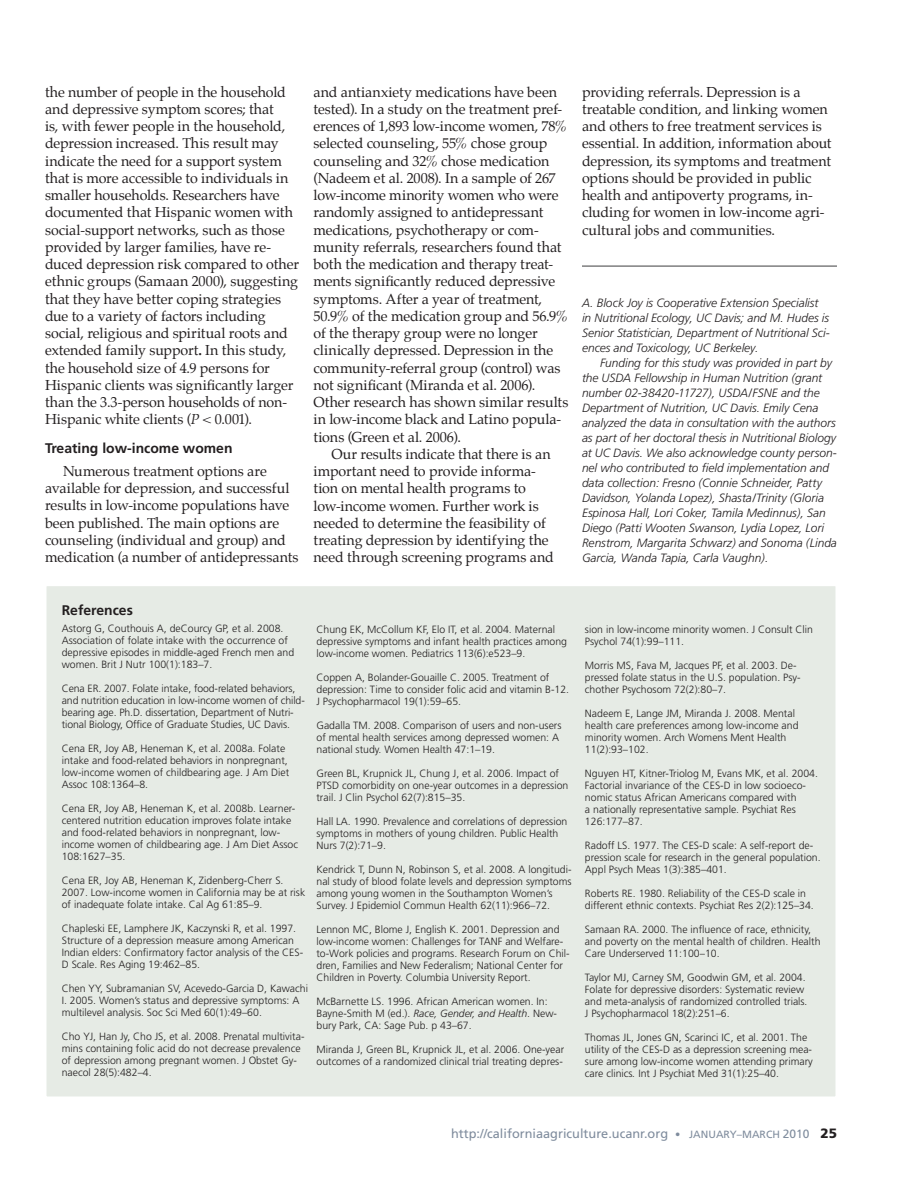
<style>
.page{position:relative;width:918px;height:1188px;background:#fff}
.page>*{position:absolute;margin:0;border:0;box-sizing:border-box;transform-origin:0 0}
.P2{font:14.25px/17.2px "Palatino";letter-spacing:-.005em;color:#231f20}
.SH{font:700 13.95px "Frutiger";color:#231f20}
.t1{font:12.75px "Frutiger";color:#7f8c9d}
.AC{font:italic 300 12px "Frutiger";letter-spacing:-.005em;color:#231f20}
.RF{font:300 10.5px/12px "Frutiger";color:#231f20}
.s1{font-weight:700}
.s2{font-style:italic}
.s3{font-size:10.5px}
.s4{font-size:12px}
.s5{font-weight:900;font-size:13.5px;color:#231f20}
</style>
<div class="page">
<div style="left:45px;top:585px;width:792px;height:513px;background:#e6ebe5;border:2px solid #fff"></div>
<hr style="left:582px;top:266px;width:255px;height:1px;background:#3e3e3f">
<p class="P2" style="left:45px;top:84px;width:256px">the number of people in the household and depressive symptom scores; that<br>is, with fewer people in the household, depression increased. This result may indicate the need for a support system that is more accessible to individuals in smaller households. Researchers have documented that Hispanic women with social-support networks, such as those provided by larger families, have re&shy;duced depression risk compared to other ethnic groups (Samaan 2000), suggesting that they have better coping strategies due to a variety of factors including social, religious and spiritual roots and extended family support<span class="s1">.</span> In this study, the household size of 4.9 persons for Hispanic clients was significantly larger than the 3.3-person households of non-Hispanic white clients (<span class="s2">P</span> &lt; 0.001).</p>
<p class="SH" style="left:45px;top:440px;width:189px">Treating low-income women</p>
<p class="P2" style="left:45px;top:464px;width:255px;text-indent:18px">Numerous treatment options are available for depression, and successful results in low-income populations have been published. The main options are counseling (individual and group) and medication (a number of antidepressants</p>
<p class="SH" style="left:62px;top:602px;width:73px">References</p>
<p class="RF" style="left:62px;top:623px;width:234px">Astorg G, Couthouis A, deCourcy GP, et al. 2008.<br>Association of folate intake with the occurrence of depressive episodes in middle-aged French men and women. Brit J Nutr 100(1):183–7.</p>
<p class="RF" style="left:62px;top:683px;width:245px">Cena ER. 2007. Folate intake, food-related behaviors, and nutrition education in low-income women of child&shy;bearing age. Ph.D. dissertation, Department of Nutri&shy;tional Biology, Office of Graduate Studies, UC Davis.</p>
<p class="RF" style="left:62px;top:743px;width:229px">Cena ER, Joy AB, Heneman K, et al. 2008a. Folate intake and food-related behaviors in nonpregnant, low-income women of childbearing age. J Am Diet Assoc 108:1364–8.</p>
<p class="RF" style="left:62px;top:803px;width:238px">Cena ER, Joy AB, Heneman K, et al. 2008b. Learner&shy;centered nutrition education improves folate intake and food-related behaviors in nonpregnant, low&shy;income women of childbearing age. J Am Diet Assoc 108:1627–35.</p>
<p class="RF" style="left:62px;top:875px;width:245px">Cena ER, Joy AB, Heneman K, Zidenberg-Cherr S.<br>2007. Low-income women in California may be at risk of inadequate folate intake. Cal Ag 61:85–9.</p>
<p class="RF" style="left:62px;top:923px;width:243px">Chapleski EE, Lamphere JK, Kaczynski R, et al. 1997.<br>Structure of a depression measure among American Indian elders: Confirmatory factor analysis of the CES-D Scale. Res Aging 19:462–85.</p>
<p class="RF" style="left:62px;top:983px;width:248px">Chen YY, Subramanian SV, Acevedo-Garcia D, Kawachi<br>I. 2005. Women’s status and depressive symptoms: A multilevel analysis. Soc Sci Med 60(1):49–60.</p>
<p class="RF" style="left:62px;top:1031px;width:244px">Cho YJ, Han Jy, Cho JS, et al. 2008. Prenatal multivita&shy;mins containing folic acid do not decrease prevalence of depression among pregnant women. J Obstet Gy&shy;naecol 28(5):482–4.</p>
<p class="P2" style="left:314px;top:84px;width:256px">and antianxiety medications have been tested). In a study on the treatment pref&shy;erences of 1,893 low-income women, 78% selected counseling, 55% chose group counseling and 32% chose medication (Nadeem et al. 2008). In a sample of 267 low-income minority women who were randomly assigned to antidepressant medications, psychotherapy or com&shy;munity referrals, researchers found that both the medication and therapy treat&shy;ments significantly reduced depressive symptoms. After a year of treatment, 50.9% of the medication group and 56.9% of the therapy group were no longer clinically depressed. Depression in the community-referral group (control) was not significant (Miranda et al. 2006).<br>Other research has shown similar results in low-income black and Latino popula&shy;tions (Green et al. 2006).</p>
<p class="P2" style="left:314px;top:447px;width:242px;text-indent:18px">Our results indicate that there is an important need to provide informa&shy;tion on mental health programs to low-income women. Further work is needed to determine the feasibility of treating depression by identifying the need through screening programs and</p>
<p class="RF" style="left:316px;top:623px;width:252px">Chung EK, McCollum KF, Elo IT, et al. 2004. Maternal depressive symptoms and infant health practices among low-income women<span class="s2">.</span> Pediatrics 113(6):e523–9.</p>
<p class="RF" style="left:316px;top:671px;width:254px">Coppen A, Bolander-Gouaille C. 2005. Treatment of depression: Time to consider folic acid and vitamin B-12.<br>J Psychopharmacol 19(1):59–65.</p>
<p class="RF" style="left:316px;top:719px;width:247px">Gadalla TM. 2008. Comparison of users and non-users of mental health services among depressed women: A national study. Women Health 47:1–19.</p>
<p class="RF" style="left:316px;top:767px;width:253px">Green BL, Krupnick JL, Chung J, et al. 2006. Impact of<br>PTSD comorbidity on one-year outcomes in a depression trail. J Clin Psychol 62(7):815–35.</p>
<p class="RF" style="left:316px;top:815px;width:252px">Hall LA. 1990. Prevalence and correlations of depression symptoms in mothers of young children. Public Health<br>Nurs 7(2):71–9.</p>
<p class="RF" style="left:316px;top:863px;width:257px">Kendrick T, Dunn N, Robinson S, et al. 2008. A longitudi&shy;nal study of blood folate levels and depression symptoms among young women in the Southampton Women’s Survey. J Epidemiol Commun Health 62(11):966–72.</p>
<p class="RF" style="left:316px;top:923px;width:255px">Lennon MC, Blome J, English K. 2001. Depression and low-income women: Challenges for TANF and Welfare&shy;to-Work policies and programs. Research Forum on Chil&shy;dren, Families and New Federalism; National Center for Children in Poverty. Columbia University Report.</p>
<p class="RF" style="left:316px;top:995px;width:242px">McBarnette LS. 1996. African American women. In:<br>Bayne-Smith M (ed.). <span class="s2">Race, Gender, and Health</span>. New&shy;bury Park, CA: Sage Pub. p 43–67.</p>
<p class="RF" style="left:316px;top:1043px;width:249px">Miranda J, Green BL, Krupnick JL, et al. 2006. One-year outcomes of a randomized clinical trial treating depres-</p>
<p class="P2" style="left:582px;top:84px;width:251px">providing referrals. Depression is a treatable condition, and linking women and others to free treatment services is essential. In addition, information about depression, its symptoms and treatment options should be provided in public health and antipoverty programs, in&shy;cluding for women in low-income agri&shy;cultural jobs and communities.</p>
<p class="AC" style="left:582px;top:296px;width:238px">A. Block Joy is Cooperative Extension Specialist</p>
<p class="AC" style="left:582px;top:311px;width:249px">in Nutritional Ecology, UC Davis; and M. Hudes is</p>
<p class="AC" style="left:582px;top:326px;width:249px">Senior Statistician, Department of Nutritional Sci-</p>
<p class="AC" style="left:582px;top:341px;width:178px">ences and Toxicology, UC Berkeley.</p>
<p class="AC" style="left:600px;top:356px;width:234px">Funding for this study was provided in part by</p>
<p class="AC" style="left:582px;top:371px;width:242px">the USDA Fellowship in Human Nutrition (grant</p>
<p class="AC" style="left:582px;top:386px;width:239px">number 02-38420-11727), USDA/FSNE and the</p>
<p class="AC" style="left:582px;top:401px;width:238px">Department of Nutrition, UC Davis. Emily Cena</p>
<p class="AC" style="left:582px;top:416px;width:255px">analyzed the data in consultation with the authors</p>
<p class="AC" style="left:582px;top:431px;width:256px">as part of her doctoral thesis in Nutritional Biology</p>
<p class="AC" style="left:582px;top:446px;width:256px">at UC Davis. We also acknowledge county person-</p>
<p class="AC" style="left:582px;top:461px;width:249px">nel who contributed to field implementation and</p>
<p class="AC" style="left:582px;top:476px;width:242px">data collection: Fresno (Connie Schneider, Patty</p>
<p class="AC" style="left:582px;top:491px;width:244px">Davidson, Yolanda Lopez), Shasta/Trinity (Gloria</p>
<p class="AC" style="left:582px;top:506px;width:245px">Espinosa Hall, Lori Coker, Tamila Medinnus), San</p>
<p class="AC" style="left:582px;top:521px;width:244px">Diego (Patti Wooten Swanson, Lydia Lopez, Lori</p>
<p class="AC" style="left:582px;top:536px;width:256px">Renstrom, Margarita Schwarz) and Sonoma (Linda</p>
<p class="AC" style="left:582px;top:551px;width:188px">Garcia, Wanda Tapia, Carla Vaughn).</p>
<p class="RF" style="left:585px;top:623px;width:230px">sion in low-income minority women. J Consult Clin<br>Psychol 74(1):99–111.</p>
<p class="RF" style="left:585px;top:659px;width:217px">Morris MS, Fava M, Jacques PF, et al. 2003. De&shy;pressed folate status in the U.S. population. Psy&shy;chother Psychosom 72(2):80–7.</p>
<p class="RF" style="left:585px;top:707px;width:215px">Nadeem E, Lange JM, Miranda J. 2008. Mental health care preferences among low-income and minority women. Arch Womens Ment Health 11(2):93–102.</p>
<p class="RF" style="left:585px;top:767px;width:235px">Nguyen HT, Kitner-Triolog M, Evans MK, et al. 2004.<br>Factorial invariance of the CES-D in low socioeco&shy;nomic status African Americans compared with<br>a nationally representative sample. Psychiat Res 126:177–87.</p>
<p class="RF" style="left:585px;top:839px;width:237px">Radoff LS. 1977. The CES-D scale: A self-report de&shy;pression scale for research in the general population.<br>Appl Psych Meas 1(3):385–401.</p>
<p class="RF" style="left:585px;top:887px;width:230px">Roberts RE. 1980. Reliability of the CES-D scale in different ethnic contexts. Psychiat Res 2(2):125–34.</p>
<p class="RF" style="left:585px;top:923px;width:237px">Samaan RA. 2000. The influence of race, ethnicity, and poverty on the mental health of children. Health<br>Care Underserved 11:100–10.</p>
<p class="RF" style="left:585px;top:971px;width:224px">Taylor MJ, Carney SM, Goodwin GM, et al. 2004.<br>Folate for depressive disorders: Systematic review and meta-analysis of randomized controlled trials<span class="s2">.<br></span>J Psychopharmacol 18(2):251–6.</p>
<p class="RF" style="left:585px;top:1031px;width:229px">Thomas JL, Jones GN, Scarinci IC, et al. 2001. The utility of the CES-D as a depression screening mea&shy;sure among low-income women attending primary care clinics<span class="s2">.</span> Int J Psychiat Med 31(1):25–40.</p>
<p class="t1" style="left:451px;top:1126px;width:387px">http://californiaagriculture.ucanr.org <span class="s3">• January–March</span> <span class="s4">2010</span> <span class="s5">25</span></p>
</div>
